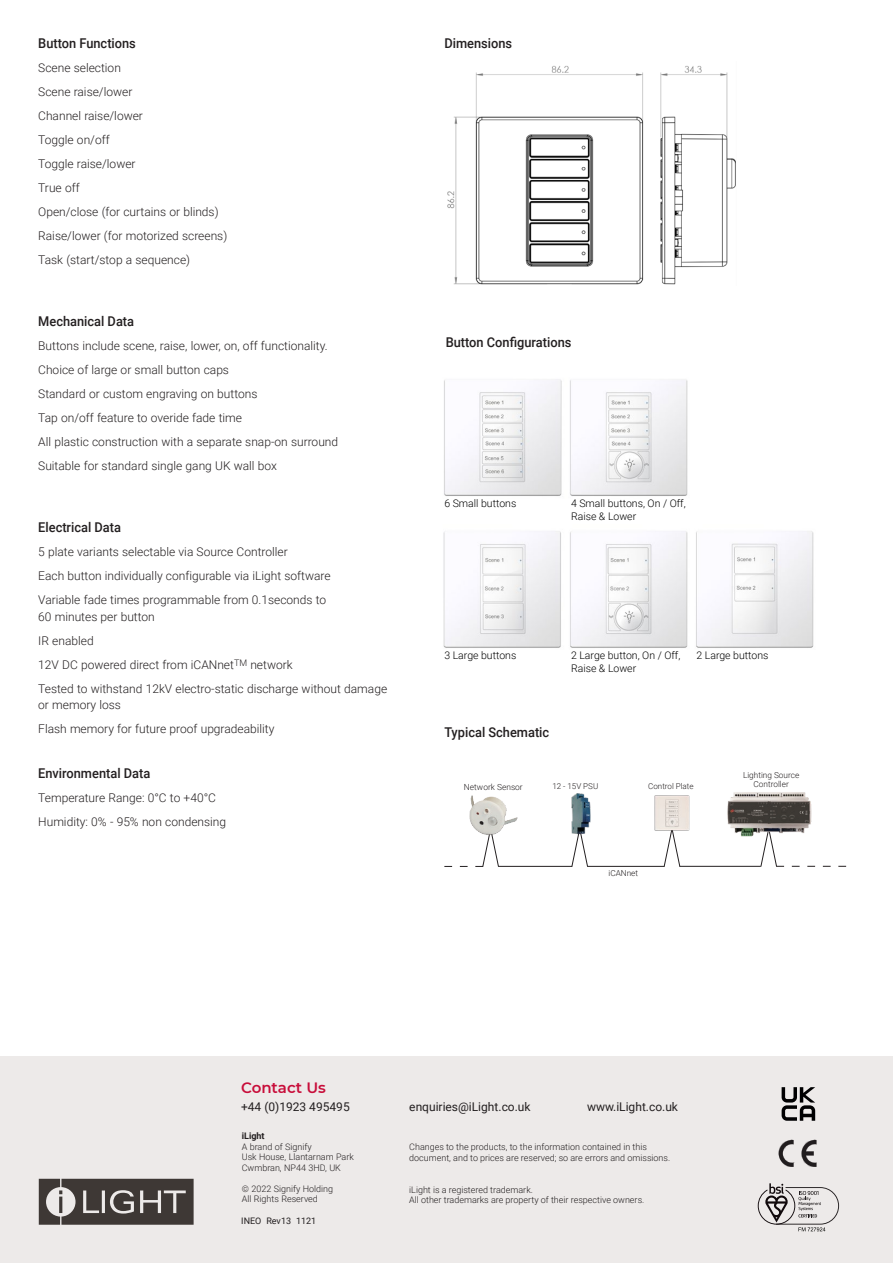
<style>
.page{position:relative;width:893px;height:1263px;background:#fff}
.page>*{position:absolute;margin:0;border:0;box-sizing:border-box;transform-origin:0 0}
.t1{font:600 15px "Montserrat";color:#c80d3a}
.Subtitle_2{font:500 13.5px "Roboto";color:#231f20;scale:.95 1}
.Subtitle_1{font:500 13.5px "Roboto";color:#231f20;scale:.95 1}
.Main_Paragraph{font:300 12px/16.5px "Roboto";color:#231f20}
.t2{font:12px "Roboto";color:#231f20}
.t3{font:300 10.5px "Roboto";color:#000}
._09_Backpage_Body{font:300 9px/10.8px "Roboto";color:#231f20}
._09_Backpage_Body-2{font:9px "Roboto";color:#231f20}
._09_Backpage_Body-3{font:700 9px "Roboto";color:#231f20}
.t4{font:300 8.4px "Roboto";color:#231f20}
.t5{font:300 8.25px/9.9px "Roboto";color:#231f20;text-align:center}
.t6{font:300 8.1px "Roboto";color:#231f20}
</style>
<div class="page">
<div style="left:0;top:1056px;width:893px;height:207px;background:#edeae9"></div>
<img style="left:443px;top:379px;width:371px;height:269px">
<svg style="left:571px;top:835px;width:17px;height:32px"></svg>
<hr style="left:498px;top:866px;width:74px;height:1px;background:#231f20">
<svg style="left:663px;top:833px;width:18px;height:34px"></svg>
<hr style="left:587px;top:866px;width:77px;height:1px;background:#231f20">
<svg style="left:444px;top:838px;width:55px;height:29px"></svg>
<hr style="left:679px;top:866px;width:82px;height:1px;background:#231f20">
<svg style="left:760px;top:839px;width:86px;height:28px"></svg>
<img style="left:469px;top:795px;width:49px;height:43px">
<img style="left:727px;top:792px;width:85px;height:47px">
<img style="left:447px;top:65px;width:289px;height:220px">
<svg style="left:782px;top:1087px;width:33px;height:34px"></svg>
<svg style="left:39px;top:1179px;width:155px;height:46px"></svg>
<svg style="left:779px;top:1140px;width:37px;height:27px"></svg>
<svg style="left:758px;top:1183px;width:81px;height:48px"></svg>
<img style="left:654px;top:795px;width:36px;height:38px">
<img style="left:571px;top:793px;width:20px;height:42px">
<p class="Subtitle_2" style="left:38px;top:34px;width:104px">Button Functions</p>
<p class="Main_Paragraph" style="left:38px;top:59px;width:84px">Scene selection</p>
<p class="Main_Paragraph" style="left:38px;top:83px;width:96px">Scene raise/lower</p>
<p class="Main_Paragraph" style="left:38px;top:107px;width:106px">Channel raise/lower</p>
<p class="Main_Paragraph" style="left:38px;top:131px;width:73px">Toggle on/off</p>
<p class="Main_Paragraph" style="left:38px;top:155px;width:99px">Toggle raise/lower</p>
<p class="Main_Paragraph" style="left:38px;top:179px;width:43px">True off</p>
<p class="Main_Paragraph" style="left:38px;top:203px;width:182px">Open/close (for curtains or blinds)</p>
<p class="Main_Paragraph" style="left:38px;top:227px;width:190px">Raise/lower (for motorized screens)</p>
<p class="Main_Paragraph" style="left:38px;top:251px;width:153px">Task (start/stop a sequence)</p>
<p class="Subtitle_2" style="left:38px;top:311px;width:102px">Mechanical Data</p>
<p class="Main_Paragraph" style="left:38px;top:337px;width:291px">Buttons include scene, raise, lower, on, off functionality.</p>
<p class="Main_Paragraph" style="left:38px;top:361px;width:192px">Choice of large or small button caps</p>
<p class="Main_Paragraph" style="left:38px;top:385px;width:221px">Standard or custom engraving on buttons</p>
<p class="Main_Paragraph" style="left:38px;top:409px;width:205px">Tap on/off feature to overide fade time</p>
<p class="Main_Paragraph" style="left:38px;top:433px;width:301px">All plastic construction with a separate snap-on surround</p>
<p class="Main_Paragraph" style="left:38px;top:457px;width:240px">Suitable for standard single gang UK wall box</p>
<p class="Subtitle_2" style="left:38px;top:518px;width:89px">Electrical Data</p>
<p class="Main_Paragraph" style="left:38px;top:543px;width:251px">5 plate variants selectable via Source Controller</p>
<p class="Main_Paragraph" style="left:38px;top:567px;width:294px">Each button individually configurable via iLight software</p>
<p class="Main_Paragraph" style="left:38px;top:591px;width:290px">Variable fade times programmable from 0.1seconds to<br>60 minutes per button</p>
<p class="Main_Paragraph" style="left:38px;top:632px;width:57px">IR enabled</p>
<p class="Main_Paragraph" style="left:38px;top:656px;width:256px">12V DC powered direct from iCANnet<sup>TM</sup> network</p>
<p class="Main_Paragraph" style="left:38px;top:680px;width:350px">Tested to withstand 12kV electro-static discharge without damage or memory loss</p>
<p class="Main_Paragraph" style="left:38px;top:720px;width:238px">Flash memory for future proof upgradeability</p>
<p class="Subtitle_2" style="left:38px;top:764px;width:119px">Environmental Data</p>
<p class="Main_Paragraph" style="left:38px;top:789px;width:179px">Temperature Range: 0°C to +40°C</p>
<p class="Main_Paragraph" style="left:38px;top:813px;width:189px">Humidity: 0% - 95% non condensing</p>
<p class="Subtitle_1" style="left:444px;top:34px;width:73px">Dimensions</p>
<p class="Subtitle_1" style="left:446px;top:333px;width:134px">Button Configurations</p>
<p class="t3" style="left:444px;top:496px;width:73px">6 Small buttons</p>
<p class="t3" style="left:571px;top:496px;width:116px">4 Small buttons, On / Off,</p>
<p class="t3" style="left:571px;top:509px;width:67px">Raise &amp; Lower</p>
<p class="t3" style="left:571px;top:648px;width:111px">2 Large button, On / Off,</p>
<p class="t3" style="left:571px;top:661px;width:67px">Raise &amp; Lower</p>
<p class="t3" style="left:444px;top:648px;width:73px">3 Large buttons</p>
<p class="t3" style="left:696px;top:648px;width:73px">2 Large buttons</p>
<p class="Subtitle_1" style="left:444px;top:723px;width:112px">Typical Schematic</p>
<p class="t4" style="left:464px;top:781px;width:60px">Network Sensor</p>
<p class="t5" style="left:743px;top:769px;width:58px">Lighting Source<br>Controller</p>
<p class="t6" style="left:552px;top:781px;width:47px">12 - 15V PSU</p>
<p class="t6" style="left:648px;top:781px;width:47px">Control Plate</p>
<p class="t5" style="left:608px;top:867px;width:31px">iCANnet</p>
<p class="t1" style="left:241px;top:1077px;width:86px">Contact Us</p>
<p class="t2" style="left:241px;top:1098px;width:110px">+44 (0)1923 495495</p>
<p class="t2" style="left:409px;top:1098px;width:123px">enquiries@iLight.co.uk</p>
<p class="t2" style="left:587px;top:1098px;width:92px">www.iLight.co.uk</p>
<p class="_09_Backpage_Body-3" style="left:242px;top:1130px;width:24px">iLight</p>
<p class="_09_Backpage_Body" style="left:242px;top:1141px;width:114px">A brand of Signify<br>Usk House, Llantarnam Park</p>
<p class="_09_Backpage_Body" style="left:242px;top:1162px;width:101px">Cwmbran, NP44 3HD, UK</p>
<p class="_09_Backpage_Body" style="left:242px;top:1183px;width:93px">© 2022 Signify Holding</p>
<p class="_09_Backpage_Body" style="left:242px;top:1193px;width:78px">All Rights Reserved</p>
<p class="_09_Backpage_Body-2" style="left:241px;top:1215px;width:76px">INEO Rev13 1121</p>
<p class="_09_Backpage_Body" style="left:409px;top:1141px;width:263px">Changes to the products, to the information contained in this document, and to prices are reserved; so are errors and omissions.</p>
<p class="_09_Backpage_Body" style="left:409px;top:1183px;width:237px">iLight is a registered trademark.<br>All other trademarks are property of their respective owners.</p>
</div>
